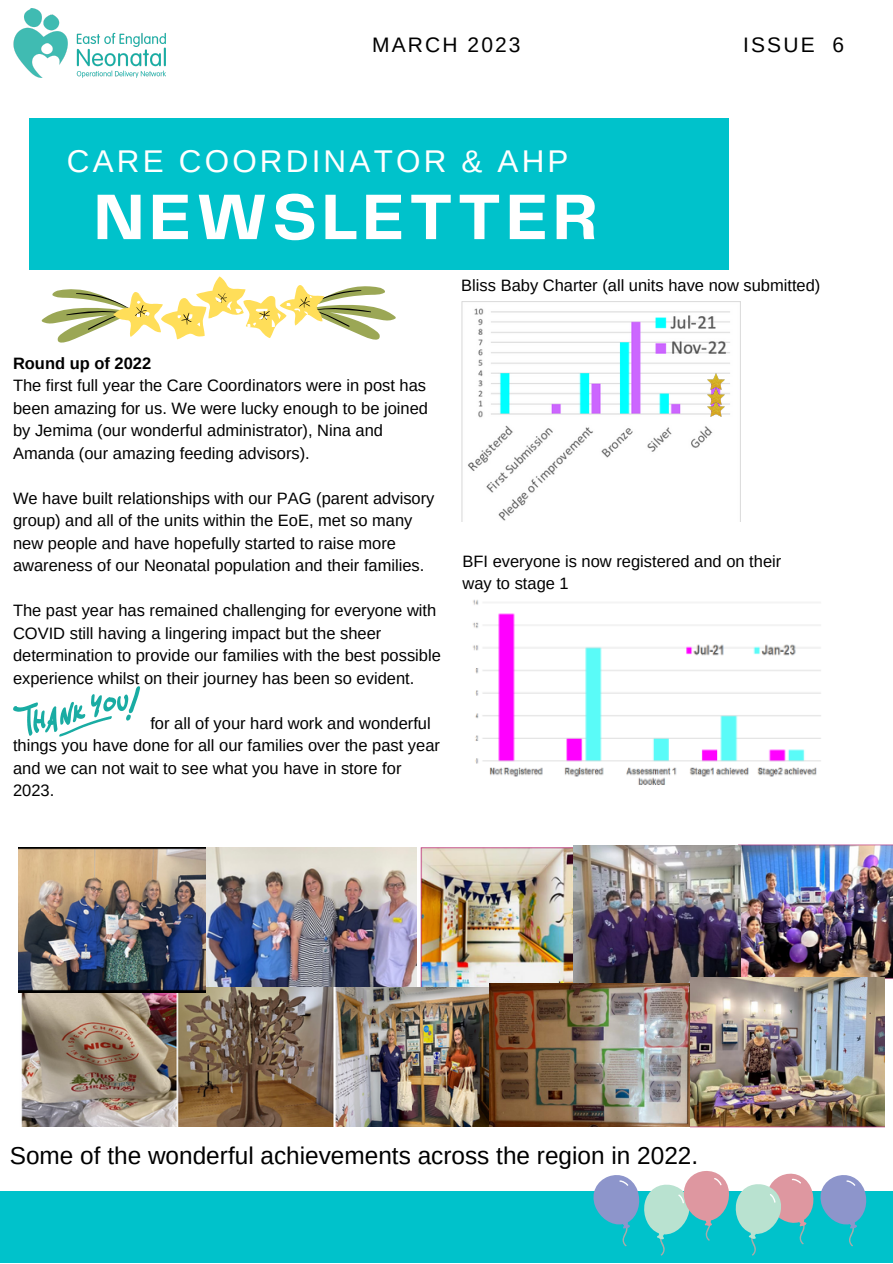
<style>
.page{position:relative;width:893px;height:1264px;background:#fff}
.page>*{position:absolute;margin:0;border:0;box-sizing:border-box;transform-origin:0 0}
.t1{font:700 66.75px "Telegraf";letter-spacing:.07em;color:#fff}
.t2{font:31.5px "Arimo";letter-spacing:.1em;color:#fff}
.t3{font:24.3px "Arimo";color:#000}
.t4{font:21px "Arimo";letter-spacing:.1em;color:#000}
.t5{font:16.5px/22.5px "Arimo";color:#000}
.t6{font:700 16.5px "Arimo";color:#000}
</style>
<div class="page">
<img style="left:13px;top:9px;width:153px;height:69px">
<div style="left:30px;top:118px;width:698px;height:152px;background:#00c2cb"></div>
<div style="left:0;top:1190px;width:892px;height:72px;background:#00c2cb"></div>
<img style="left:461px;top:301px;width:279px;height:220px">
<img style="left:473px;top:600px;width:348px;height:185px">
<img style="left:707px;top:404px;width:17px;height:12px">
<img style="left:707px;top:373px;width:17px;height:31px">
<svg style="left:13px;top:686px;width:127px;height:50px"></svg>
<img style="left:18px;top:986px;width:471px;height:140px">
<img style="left:206px;top:847px;width:367px;height:139px">
<img style="left:18px;top:847px;width:188px;height:145px">
<img style="left:738px;top:844px;width:154px;height:138px">
<img style="left:573px;top:845px;width:167px;height:141px">
<img style="left:489px;top:983px;width:201px;height:143px">
<img style="left:691px;top:977px;width:193px;height:150px">
<svg style="left:590px;top:1171px;width:278px;height:84px"></svg>
<svg style="left:41px;top:276px;width:355px;height:67px"></svg>
<p class="t4" style="left:372px;top:33px;width:150px">MARCH 2023</p>
<p class="t4" style="left:743px;top:33px;width:103px">ISSUE 6</p>
<h2 class="t2" style="left:67px;top:144px;width:503px">CARE COORDINATOR &amp; AHP</h2>
<h1 class="t1" style="left:94px;top:188px;width:505px">NEWSLETTER</h1>
<p class="t5" style="left:461px;top:273px;width:360px">Bliss Baby Charter (all units have now submitted)</p>
<p class="t6" style="left:13px;top:354px;width:140px">Round up of 2022</p>
<p class="t5" style="left:13px;top:374px;width:416px">The first full year the Care Coordinators were in post has been amazing for us. We were lucky enough to be joined by Jemima (our wonderful administrator), Nina and Amanda (our amazing feeding advisors).</p>
<p class="t5" style="left:13px;top:487px;width:423px">We have built relationships with our PAG (parent advisory group) and all of the units within the EoE, met so many new people and have hopefully started to raise more awareness of our Neonatal population and their families.</p>
<p class="t5" style="left:13px;top:599px;width:429px">The past year has remained challenging for everyone with COVID still having a lingering impact but the sheer determination to provide our families with the best possible experience whilst on their journey has been so evident.</p>
<p class="t5" style="left:13px;top:712px;width:428px;text-indent:137px">for all of your hard work and wonderful things you have done for all our families over the past year and we can not wait to see what you have in store for 2023.</p>
<p class="t5" style="left:462px;top:550px;width:320px">BFI everyone is now registered and on their way to stage 1</p>
<h3 class="t3" style="left:10px;top:1141px;width:689px">Some of the wonderful achievements across the region in 2022.</h3>
</div>
